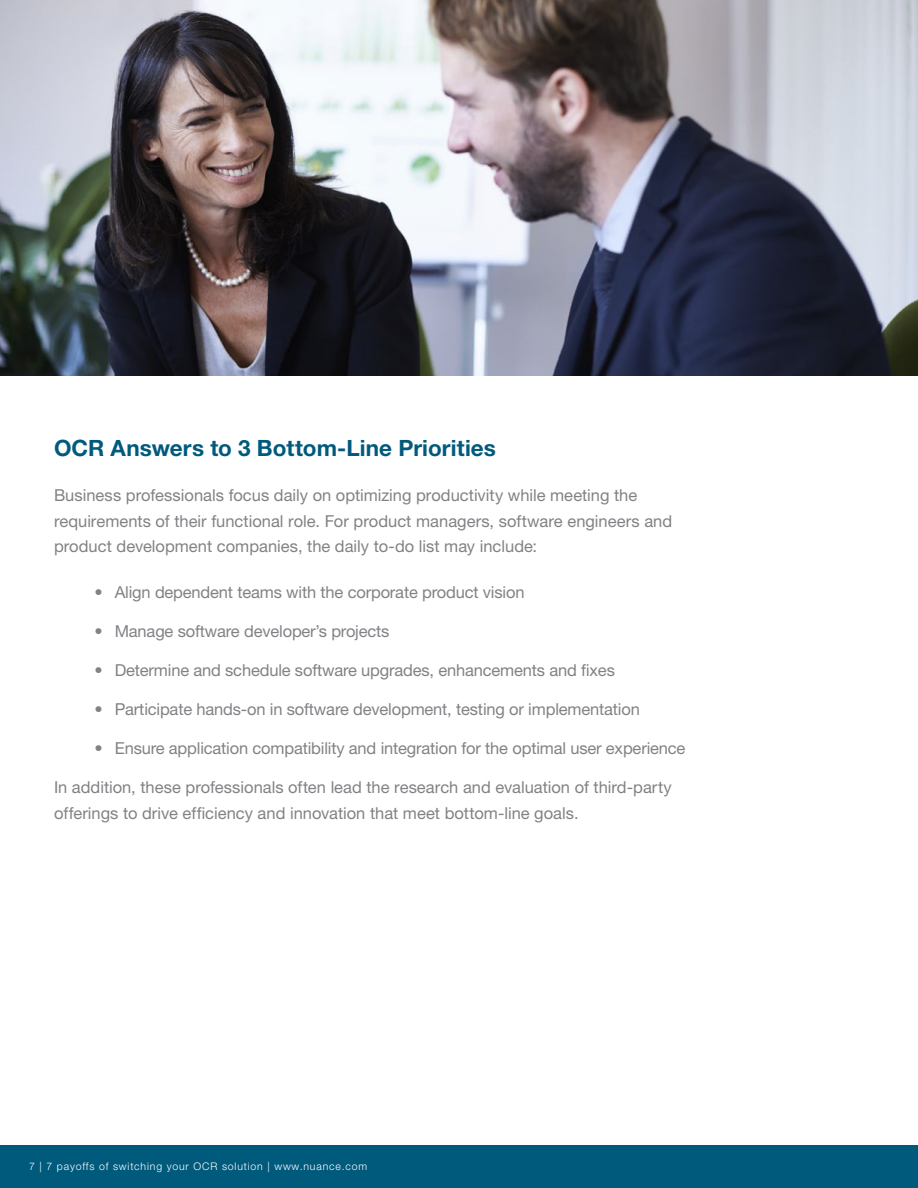
<style>
.page{position:relative;width:918px;height:1188px;background:#fff}
.page>*{position:absolute;margin:0;border:0;box-sizing:border-box;transform-origin:0 0}
.t1{font:700 22.5px "Helvetica Neue LT Std";letter-spacing:.005em;color:#005a7c}
.t2{font:16.5px/25.5px "Helvetica Neue LT Std";letter-spacing:-.005em;color:#808285}
.t3{font:300 10.5px "Helvetica Neue LT Std";letter-spacing:.08em;color:#fff}
</style>
<div class="page">
<div style="left:0;top:1145px;width:918px;height:43px;background:#005a7c"></div>
<img style="left:0;top:0;width:918px;height:376px">
<h1 class="t1" style="left:54px;top:434px;width:444px">OCR Answers to 3 Bottom-Line Priorities</h1>
<p class="t2" style="left:54px;top:483px;width:620px">Business professionals focus daily on optimizing productivity while meeting the requirements of their functional role. For product managers, software engineers and product development companies, the daily to-do list may include:</p>
<p class="t2" style="left:95px;top:579px;width:432px">• Align dependent teams with the corporate product vision</p>
<p class="t2" style="left:95px;top:618px;width:296px">• Manage software developer’s projects</p>
<p class="t2" style="left:95px;top:657px;width:522px">• Determine and schedule software upgrades, enhancements and fixes</p>
<p class="t2" style="left:95px;top:696px;width:547px">• Participate hands-on in software development, testing or implementation</p>
<p class="t2" style="left:95px;top:735px;width:592px">• Ensure application compatibility and integration for the optimal user experience</p>
<p class="t2" style="left:54px;top:774px;width:619px">In addition, these professionals often lead the research and evaluation of third-party offerings to drive efficiency and innovation that meet bottom-line goals.</p>
<p class="t3" style="left:29px;top:1159px;width:340px">7 | 7 payoffs of switching your OCR solution | www.nuance.com</p>
</div>
